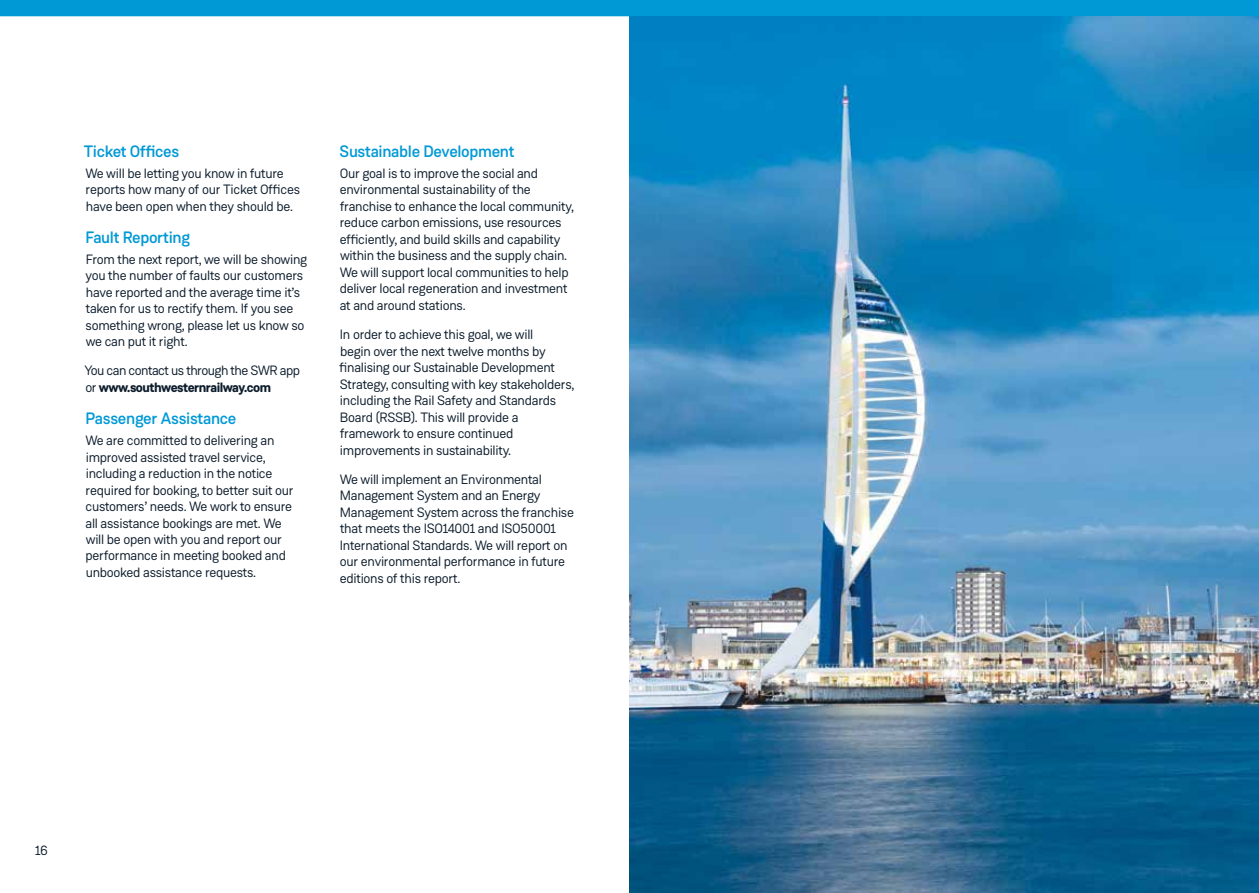
<style>
.page{position:relative;width:1259px;height:893px;background:#fff}
.page>*{position:absolute;margin:0;border:0;box-sizing:border-box;transform-origin:0 0}
.t1{font:500 16.5px "Weissenhof Grotesk";letter-spacing:-.02em;color:#0099d5}
.t2{font:13.5px/16.5px "Weissenhof Grotesk";letter-spacing:-.02em;color:#0c1c2b}
.t3{font:13.5px/16.5px "Weissenhof Grotesk";letter-spacing:-.04em;color:#0c1c2b}
.s1{font-weight:700}
</style>
<div class="page">
<div style="left:0;top:0;width:1259px;height:16px;background:#0099d5"></div>
<img style="left:629px;top:16px;width:630px;height:877px">
<p class="t1" style="left:84px;top:141px;width:97px">Ticket Offices</p>
<p class="t2" style="left:85px;top:165px;width:216px">We will be letting you know in future reports how many of our Ticket Offices have been open when they should be.</p>
<p class="t1" style="left:86px;top:227px;width:106px">Fault Reporting</p>
<p class="t2" style="left:86px;top:251px;width:223px">From the next report, we will be showing you the number of faults our customers have reported and the average time it’s taken for us to rectify them. If you see something wrong, please let us know so we can put it right.</p>
<p class="t3" style="left:85px;top:362px;width:217px">You can contact us through the SWR app or <span class="s1">www.southwesternrailway.com</span></p>
<p class="t1" style="left:86px;top:408px;width:152px">Passenger Assistance</p>
<p class="t2" style="left:85px;top:432px;width:210px">We are committed to delivering an improved assisted travel service, including a reduction in the notice required for booking, to better suit our customers’ needs. We work to ensure all assistance bookings are met. We will be open with you and report our performance in meeting booked and unbooked assistance requests.</p>
<p class="t1" style="left:339px;top:141px;width:177px">Sustainable Development</p>
<p class="t2" style="left:340px;top:165px;width:236px">Our goal is to improve the social and environmental sustainability of the franchise to enhance the local community, reduce carbon emissions, use resources efficiently, and build skills and capability within the business and the supply chain.<br>We will support local communities to help deliver local regeneration and investment at and around stations.</p>
<p class="t2" style="left:339px;top:326px;width:236px">In order to achieve this goal, we will<br>begin over the next twelve months by finalising our Sustainable Development Strategy, consulting with key stakeholders, including the Rail Safety and Standards Board (RSSB). This will provide a framework to ensure continued improvements in sustainability.</p>
<p class="t2" style="left:340px;top:471px;width:236px">We will implement an Environmental Management System and an Energy Management System across the franchise that meets the ISO14001 and ISO50001<br>International Standards. We will report on our environmental performance in future editions of this report.</p>
<p class="t2" style="left:35px;top:842px;width:14px">16</p>
</div>
